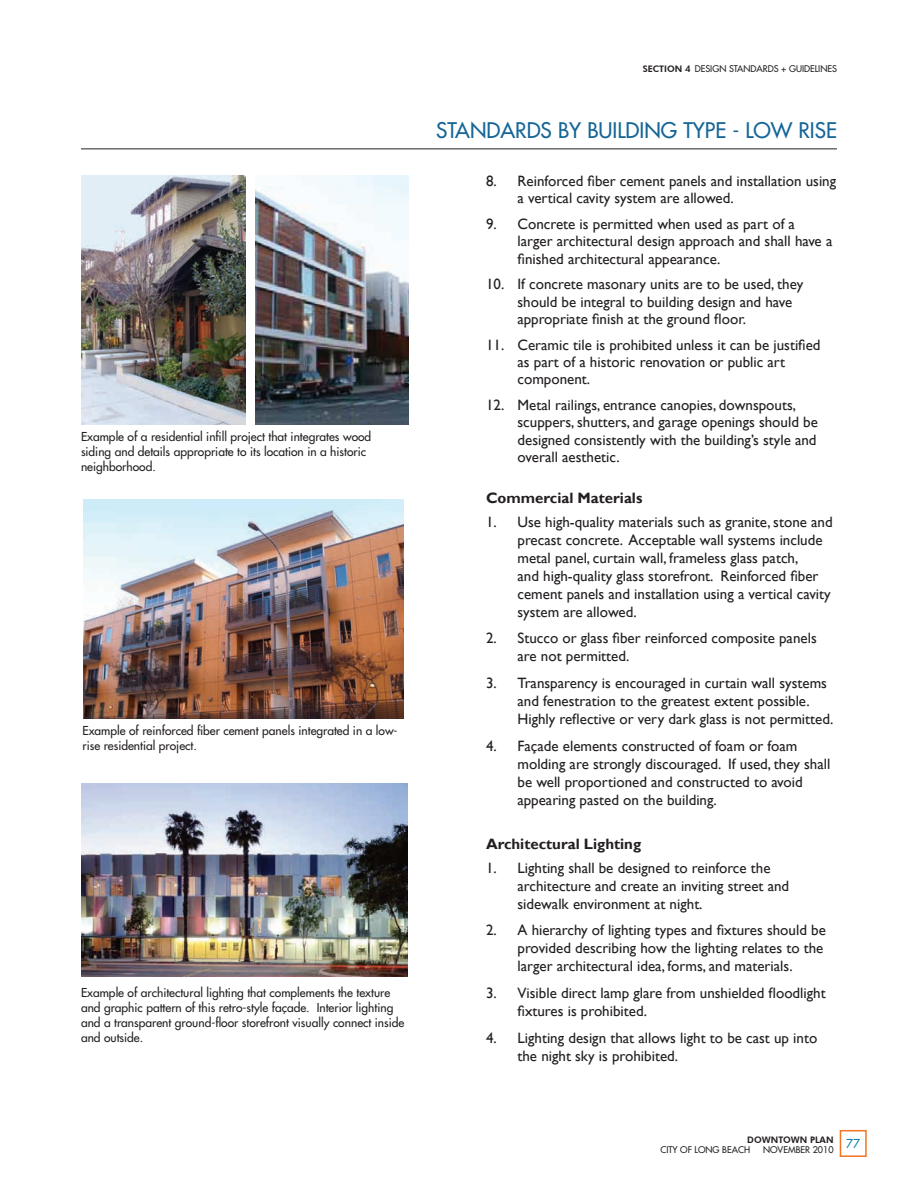
<style>
.page{position:relative;width:918px;height:1188px;background:#fff}
.page>*{position:absolute;margin:0;border:0;box-sizing:border-box;transform-origin:0 0}
.t1{font:21px "Futura";color:#156697}
.t2{font:15px/18px "Gill Sans";color:#231f20}
.t3{font:700 15px "Gill Sans";color:#231f20}
.t4{font:12px/15px "Futura";color:#231f20}
.t5{font:9px "Futura";color:#231f20}
.t6{font:800 9px "Futura BT";color:#231f20}
.s1{font-family:"Futura BT";font-weight:800}
</style>
<div class="page">
<hr style="left:81px;top:148px;width:756px;height:1px;background:#231f20">
<div style="left:840px;top:1130px;width:27px;height:27px;border:2px solid #f37423"></div>
<img style="left:255px;top:176px;width:154px;height:248px">
<img style="left:81px;top:783px;width:327px;height:193px">
<img style="left:83px;top:500px;width:320px;height:218px">
<img style="left:82px;top:176px;width:163px;height:248px">
<p class="t4" style="left:81px;top:430px;width:292px">Example of a residential infill project that integrates wood siding and details appropriate to its location in a historic neighborhood.</p>
<p class="t4" style="left:82px;top:723px;width:317px">Example of reinforced fiber cement panels integrated in a low&shy;rise residential project.</p>
<p class="t4" style="left:81px;top:985px;width:325px">Example of architectural lighting that complements the texture and graphic pattern of this retro-style façade. Interior lighting and a transparent ground-floor storefront visually connect inside and outside.</p>
<p class="t5" style="left:643px;top:63px;width:196px"><span class="s1">SECTION 4</span> DESIGN STANDARDS + GUIDELINES</p>
<h1 class="t1" style="left:436px;top:117px;width:402px">STANDARDS BY BUILDING TYpE - LOw RISE</h1>
<p class="t2" style="left:518px;top:172px;width:320px;line-height:17.2px;text-indent:-32px">8. Reinforced fiber cement panels and installation using a vertical cavity system are allowed.</p>
<p class="t2" style="left:518px;top:216px;width:316px;line-height:17.2px;text-indent:-32px">9. Concrete is permitted when used as part of a larger architectural design approach and shall have a finished architectural appearance.</p>
<p class="t2" style="left:518px;top:276px;width:287px;line-height:17.2px;text-indent:-32px">10. If concrete masonary units are to be used, they should be integral to building design and have appropriate finish at the ground floor.</p>
<p class="t2" style="left:518px;top:336px;width:305px;line-height:17.2px;text-indent:-32px">11. Ceramic tile is prohibited unless it can be justified as part of a historic renovation or public art component.</p>
<p class="t2" style="left:518px;top:397px;width:302px;line-height:17.2px;text-indent:-32px">12. Metal railings, entrance canopies, downspouts, scuppers, shutters, and garage openings should be designed consistently with the building’s style and overall aesthetic.</p>
<p class="t3" style="left:486px;top:489px;width:158px">Commercial Materials</p>
<p class="t2" style="left:518px;top:513px;width:317px;text-indent:-32px">1. Use high-quality materials such as granite, stone and precast concrete. Acceptable wall systems include metal panel, curtain wall, frameless glass patch,<br>and high-quality glass storefront. Reinforced fiber cement panels and installation using a vertical cavity system are allowed.</p>
<p class="t2" style="left:518px;top:630px;width:301px;text-indent:-32px">2. Stucco or glass fiber reinforced composite panels are not permitted.</p>
<p class="t2" style="left:518px;top:674px;width:317px;text-indent:-32px">3. Transparency is encouraged in curtain wall systems and fenestration to the greatest extent possible.<br>Highly reflective or very dark glass is not permitted.</p>
<p class="t2" style="left:518px;top:737px;width:314px;text-indent:-32px">4. Façade elements constructed of foam or foam molding are strongly discouraged. If used, they shall be well proportioned and constructed to avoid appearing pasted on the building.</p>
<p class="t3" style="left:486px;top:835px;width:157px">Architectural Lighting</p>
<p class="t2" style="left:518px;top:859px;width:273px;text-indent:-32px">1. Lighting shall be designed to reinforce the architecture and create an inviting street and sidewalk environment at night.</p>
<p class="t2" style="left:518px;top:922px;width:310px;text-indent:-32px">2. A hierarchy of lighting types and fixtures should be provided describing how the lighting relates to the larger architectural idea, forms, and materials.</p>
<p class="t2" style="left:518px;top:984px;width:310px;text-indent:-32px">3. Visible direct lamp glare from unshielded floodlight fixtures is prohibited.</p>
<p class="t2" style="left:518px;top:1029px;width:301px;text-indent:-32px">4. Lighting design that allows light to be cast up into the night sky is prohibited.</p>
<p class="t6" style="left:747px;top:1134px;width:88px">DOWNTOWN PLAN</p>
<p class="t5" style="left:660px;top:1144px;width:91px">CITY OF LONG BEACH</p>
<p class="t5" style="left:763px;top:1144px;width:99px">NOvEmBER 2010 <sup>77</sup></p>
</div>
